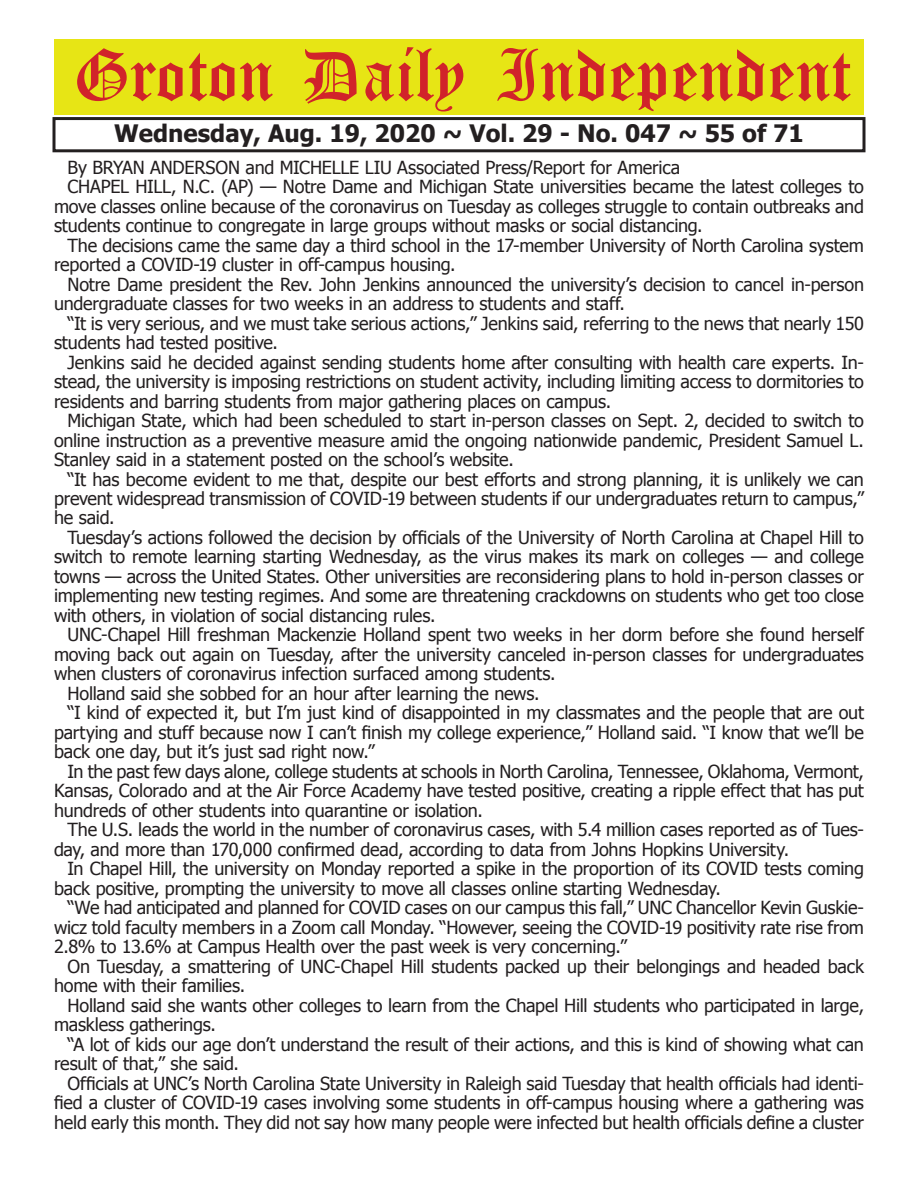
<style>
.page{position:relative;width:918px;height:1188px;background:#fff}
.page>*{position:absolute;margin:0;border:0;box-sizing:border-box;transform-origin:0 0}
.t1{font:54px "Old English Five";color:#d1232a}
.t2{font:700 24px "Tahoma";color:#231f20}
.t3{font:18px "Tahoma";letter-spacing:-.01em;color:#231f20}
</style>
<div class="page">
<div style="left:52px;top:117px;width:814px;height:35px;border:3px solid #231f20"></div>
<div style="left:54px;top:40px;width:810px;height:75px;background:#e7e515"></div>
<h1 class="t1" style="left:73px;top:50px;width:779px">Groton Daily Independent</h1>
<h2 class="t2" style="left:114px;top:116px;width:691px">Wednesday, Aug. 19, 2020 ~ Vol. 29 - No. 047 ~ 55 of 71</h2>
<p class="t3" style="left:68px;top:155px;width:614px">By BRYAN ANDERSON and MICHELLE LIU Associated Press/Report for America</p>
<p class="t3" style="left:68px;top:174px;width:798px">CHAPEL HILL, N.C. (AP) — Notre Dame and Michigan State universities became the latest colleges to</p>
<p class="t3" style="left:54px;top:194px;width:812px">move classes online because of the coronavirus on Tuesday as colleges struggle to contain outbreaks and</p>
<p class="t3" style="left:54px;top:213px;width:650px">students continue to congregate in large groups without masks or social distancing.</p>
<p class="t3" style="left:68px;top:233px;width:798px">The decisions came the same day a third school in the 17-member University of North Carolina system</p>
<p class="t3" style="left:54px;top:252px;width:403px">reported a COVID-19 cluster in off-campus housing.</p>
<p class="t3" style="left:68px;top:272px;width:798px">Notre Dame president the Rev. John Jenkins announced the university’s decision to cancel in-person</p>
<p class="t3" style="left:54px;top:291px;width:572px">undergraduate classes for two weeks in an address to students and staff.</p>
<p class="t3" style="left:68px;top:311px;width:798px">“It is very serious, and we must take serious actions,” Jenkins said, referring to the news that nearly 150</p>
<p class="t3" style="left:54px;top:330px;width:226px">students had tested positive.</p>
<p class="t3" style="left:68px;top:350px;width:798px">Jenkins said he decided against sending students home after consulting with health care experts. In-</p>
<p class="t3" style="left:54px;top:369px;width:812px">stead, the university is imposing restrictions on student activity, including limiting access to dormitories to</p>
<p class="t3" style="left:54px;top:389px;width:559px">residents and barring students from major gathering places on campus.</p>
<p class="t3" style="left:68px;top:408px;width:798px">Michigan State, which had been scheduled to start in-person classes on Sept. 2, decided to switch to</p>
<p class="t3" style="left:54px;top:428px;width:812px">online instruction as a preventive measure amid the ongoing nationwide pandemic, President Samuel L.</p>
<p class="t3" style="left:54px;top:447px;width:461px">Stanley said in a statement posted on the school’s website.</p>
<p class="t3" style="left:68px;top:467px;width:798px">“It has become evident to me that, despite our best efforts and strong planning, it is unlikely we can</p>
<p class="t3" style="left:54px;top:486px;width:811px">prevent widespread transmission of COVID-19 between students if our undergraduates return to campus,”</p>
<p class="t3" style="left:54px;top:506px;width:62px">he said.</p>
<p class="t3" style="left:68px;top:525px;width:798px">Tuesday’s actions followed the decision by officials of the University of North Carolina at Chapel Hill to</p>
<p class="t3" style="left:54px;top:545px;width:812px">switch to remote learning starting Wednesday, as the virus makes its mark on colleges — and college</p>
<p class="t3" style="left:54px;top:564px;width:811px">towns — across the United States. Other universities are reconsidering plans to hold in-person classes or</p>
<p class="t3" style="left:54px;top:584px;width:812px">implementing new testing regimes. And some are threatening crackdowns on students who get too close</p>
<p class="t3" style="left:54px;top:603px;width:383px">with others, in violation of social distancing rules.</p>
<p class="t3" style="left:68px;top:623px;width:798px">UNC-Chapel Hill freshman Mackenzie Holland spent two weeks in her dorm before she found herself</p>
<p class="t3" style="left:54px;top:642px;width:811px">moving back out again on Tuesday, after the university canceled in-person classes for undergraduates</p>
<p class="t3" style="left:54px;top:662px;width:503px">when clusters of coronavirus infection surfaced among students.</p>
<p class="t3" style="left:68px;top:681px;width:474px">Holland said she sobbed for an hour after learning the news.</p>
<p class="t3" style="left:68px;top:701px;width:798px">“I kind of expected it, but I’m just kind of disappointed in my classmates and the people that are out</p>
<p class="t3" style="left:54px;top:720px;width:811px">partying and stuff because now I can’t finish my college experience,” Holland said. “I know that we’ll be</p>
<p class="t3" style="left:54px;top:740px;width:322px">back one day, but it’s just sad right now.”</p>
<p class="t3" style="left:68px;top:759px;width:798px">In the past few days alone, college students at schools in North Carolina, Tennessee, Oklahoma, Vermont,</p>
<p class="t3" style="left:54px;top:779px;width:811px">Kansas, Colorado and at the Air Force Academy have tested positive, creating a ripple effect that has put</p>
<p class="t3" style="left:54px;top:798px;width:430px">hundreds of other students into quarantine or isolation.</p>
<p class="t3" style="left:68px;top:818px;width:798px">The U.S. leads the world in the number of coronavirus cases, with 5.4 million cases reported as of Tues-</p>
<p class="t3" style="left:54px;top:837px;width:737px">day, and more than 170,000 confirmed dead, according to data from Johns Hopkins University.</p>
<p class="t3" style="left:68px;top:857px;width:798px">In Chapel Hill, the university on Monday reported a spike in the proportion of its COVID tests coming</p>
<p class="t3" style="left:54px;top:876px;width:668px">back positive, prompting the university to move all classes online starting Wednesday.</p>
<p class="t3" style="left:68px;top:896px;width:798px">“We had anticipated and planned for COVID cases on our campus this fall,” UNC Chancellor Kevin Guskie-</p>
<p class="t3" style="left:54px;top:915px;width:812px">wicz told faculty members in a Zoom call Monday. “However, seeing the COVID-19 positivity rate rise from</p>
<p class="t3" style="left:54px;top:935px;width:574px">2.8% to 13.6% at Campus Health over the past week is very concerning.”</p>
<p class="t3" style="left:68px;top:954px;width:798px">On Tuesday, a smattering of UNC-Chapel Hill students packed up their belongings and headed back</p>
<p class="t3" style="left:54px;top:974px;width:193px">home with their families.</p>
<p class="t3" style="left:68px;top:993px;width:798px">Holland said she wants other colleges to learn from the Chapel Hill students who participated in large,</p>
<p class="t3" style="left:54px;top:1013px;width:164px">maskless gatherings.</p>
<p class="t3" style="left:68px;top:1032px;width:798px">“A lot of kids our age don’t understand the result of their actions, and this is kind of showing what can</p>
<p class="t3" style="left:54px;top:1052px;width:186px">result of that,” she said.</p>
<p class="t3" style="left:68px;top:1071px;width:798px">Officials at UNC’s North Carolina State University in Raleigh said Tuesday that health officials had identi-</p>
<p class="t3" style="left:54px;top:1091px;width:811px">fied a cluster of COVID-19 cases involving some students in off-campus housing where a gathering was</p>
<p class="t3" style="left:54px;top:1110px;width:812px">held early this month. They did not say how many people were infected but health officials define a cluster</p>
</div>
